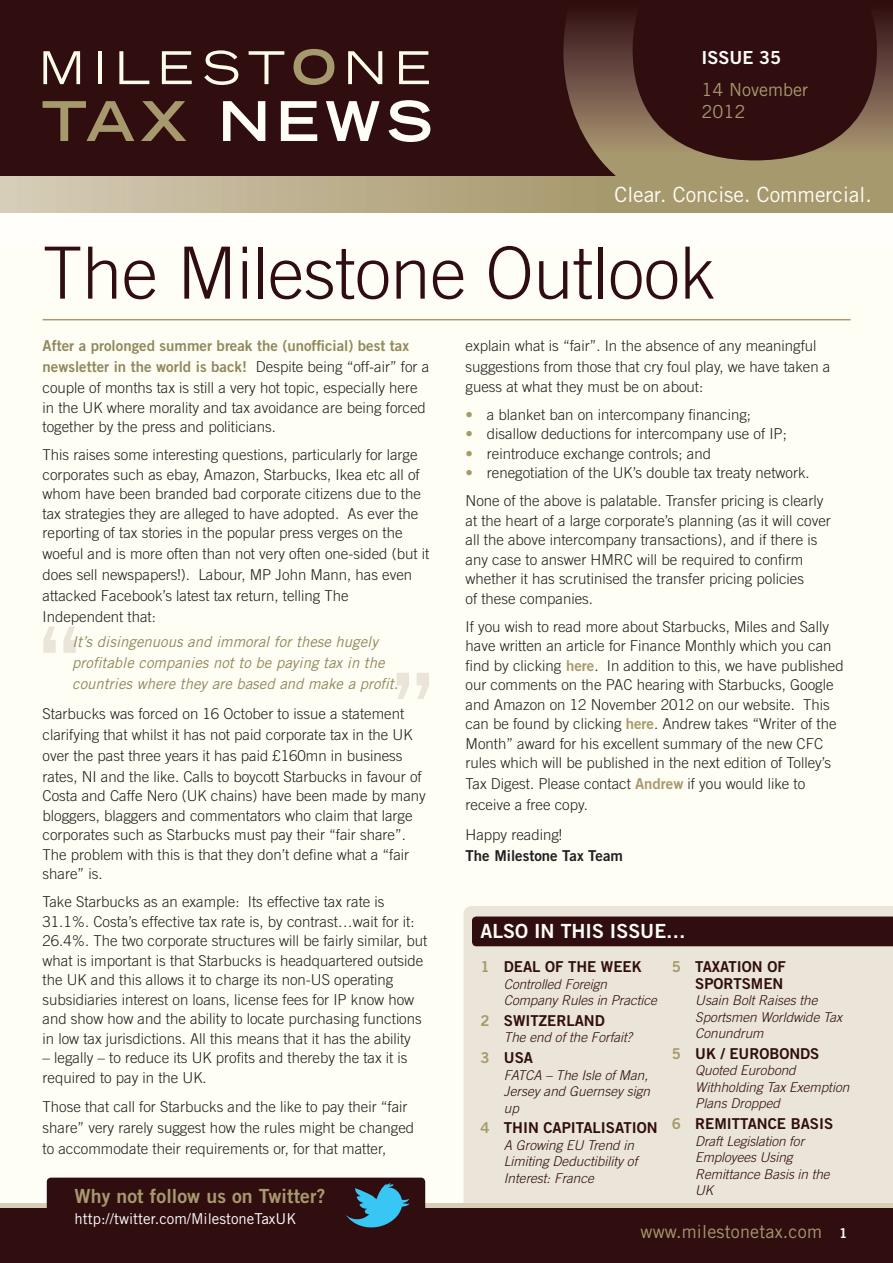
<style>
.page{position:relative;width:893px;height:1263px;background:#fffef4}
.page>*{position:absolute;margin:0;border:0;box-sizing:border-box;transform-origin:0 0}
.t1{font:90px "Trade Gothic LT Std Bd 2";color:#eae5d8}
.t2{font:300 72px "Trade Gothic LT Std";letter-spacing:-.005em;color:#300d0f}
.t3{font:700 expanded 54.75px "Trade Gothic LT Std";letter-spacing:.11em;color:#fffef4}
.t4{font:21px "Trade Gothic LT Std";color:#fffef4}
.t5{font:19.5px "Trade Gothic LT Std Bd 2";letter-spacing:.005em;color:#a7996e}
.t6{font:19.5px "Trade Gothic LT Std Bd 2";color:#fffef4}
.t7{font:18px/21.6px "Trade Gothic LT Std";letter-spacing:.01em;color:#a7996e}
.t8{font:18px "Trade Gothic LT Std Bd 2";color:#fffef4}
.t9{font:300 15px/19.5px "Trade Gothic LT Std";color:#231f20}
.t10{font:italic 15px/21px "Trade Gothic LT Std";color:#90895e}
.t11{font:15px/21px "Trade Gothic LT Std Bd 2";color:#90895e}
.t12{font:15px/16.5px "Trade Gothic LT Std Bd 2";color:#300d0f}
.t13{font:15px "Trade Gothic LT Std";color:#fff}
.t14{font:15px "Trade Gothic LT Std Bd 2";color:#231f20}
.t15{font:italic 300 13.5px/16.5px "Trade Gothic LT Std";color:#300d0f}
.s1{color:#a7996e}
.s2{font-family:"Trade Gothic LT Std";font-weight:300;color:#231f20}
.s3{font-family:"Trade Gothic LT Std Bd 2";font-weight:400;color:#a7996e}
.s4{font-family:"Trade Gothic LT Std Bd 2";font-size:13.5px;color:#fffef4}
</style>
<div class="page">
<div style="left:463px;top:906px;width:430px;height:297px;background:#eae5d8"></div>
<div style="left:472px;top:916px;width:421px;height:30px;background:#300d0f"></div>
<div style="left:0;top:0;width:893px;height:183px;background:#300d0f"></div>
<svg style="left:563px;top:15px;width:330px;height:161px"></svg>
<svg style="left:43px;top:51px;width:37px;height:33px"></svg>
<hr style="left:98px;top:51px;width:4px;height:33px;background:#fffde9">
<svg style="left:119px;top:51px;width:30px;height:33px"></svg>
<svg style="left:162px;top:51px;width:30px;height:33px"></svg>
<svg style="left:204px;top:50px;width:34px;height:35px"></svg>
<svg style="left:249px;top:51px;width:35px;height:33px"></svg>
<svg style="left:293px;top:49px;width:41px;height:36px"></svg>
<svg style="left:348px;top:51px;width:34px;height:33px"></svg>
<svg style="left:399px;top:51px;width:30px;height:33px"></svg>
<hr style="left:43px;top:319px;width:807px;height:1px;background:#a7996e">
<div style="left:0;top:183px;width:893px;height:64px;background:#fffefa"></div>
<svg style="left:0;top:176px;width:893px;height:37px;background:#b6aa86"></svg>
<div style="left:0;top:1208px;width:893px;height:55px;background:#300d0f"></div>
<div style="left:0;top:1203px;width:893px;height:5px;background:#d7ceba"></div>
<div style="left:47px;top:1177px;width:378px;height:60px;background:#300d0f;border-radius:4px"></div>
<svg style="left:346px;top:1183px;width:64px;height:45px"></svg>
<h3 class="t3" style="left:41px;top:86px;width:392px"><span class="s1">TAX</span> NEWS</h3>
<p class="t8" style="left:702px;top:46px;width:19px">Issue</p>
<p class="t8" style="left:759px;top:46px;width:23px">35</p>
<p class="t7" style="left:702px;top:79px;width:108px">14 November<br>2012</p>
<h3 class="t4" style="left:614px;top:182px;width:259px">Clear. Concise. Commercial.</h3>
<h2 class="t2" style="left:43px;top:230px;width:674px">The Milestone Outlook</h2>
<p class="t11" style="left:43px;top:335px;width:388px">After a prolonged summer break the (unofficial) best tax newsletter in the world is back! <span class="s2">Despite being “off-air” for a</span></p>
<p class="t9" style="left:43px;top:378px;width:385px">couple of months tax is still a very hot topic, especially here in the UK where morality and tax avoidance are being forced together by the press and politicians.</p>
<p class="t9" style="left:43px;top:445px;width:380px">This raises some interesting questions, particularly for large corporates such as ebay, Amazon, Starbucks, Ikea etc all of whom have been branded bad corporate citizens due to the tax strategies they are alleged to have adopted. As ever the reporting of tax stories in the popular press verges on the</p>
<p class="t9" style="left:43px;top:543px;width:388px;line-height:21px">woeful and is more often than not very often one-sided (but it does sell newspapers!). Labour, MP John Mann, has even attacked Facebook’s latest tax return, telling The Independent that:</p>
<p class="t10" style="left:72px;top:632px;width:328px">It’s disingenuous and immoral for these hugely profitable companies not to be paying tax in the countries where they are based and make a profit.</p>
<p class="t9" style="left:43px;top:703px;width:381px;line-height:21px">Starbucks was forced on 16 October to issue a statement clarifying that whilst it has not paid corporate tax in the UK over the past three years it has paid £160mn in business rates, NI and the like. Calls to boycott Starbucks in favour of</p>
<p class="t9" style="left:43px;top:786px;width:385px">Costa and Caffe Nero (UK chains) have been made by many bloggers, blaggers and commentators who claim that large corporates such as Starbucks must pay their “fair share”.<br>The problem with this is that they don’t define what a “fair share” is.</p>
<p class="t9" style="left:43px;top:892px;width:386px">Take Starbucks as an example: Its effective tax rate is 31.1%. Costa’s effective tax rate is, by contrast…wait for it:<br>26.4%. The two corporate structures will be fairly similar, but what is important is that Starbucks is headquartered outside the UK and this allows it to charge its non-US operating subsidiaries interest on loans, license fees for IP know how and show how and the ability to locate purchasing functions in low tax jurisdictions. All this means that it has the ability</p>
<p class="t9" style="left:43px;top:1048px;width:367px">– legally – to reduce its UK profits and thereby the tax it is required to pay in the UK.</p>
<p class="t9" style="left:43px;top:1096px;width:373px;line-height:21px">Those that call for Starbucks and the like to pay their “fair share” very rarely suggest how the rules might be changed to accommodate their requirements or, for that matter,</p>
<h1 class="t1" style="left:40px;top:604px;width:41px">“</h1>
<h1 class="t1" style="left:393px;top:650px;width:41px">”</h1>
<h3 class="t5" style="left:74px;top:1184px;width:252px">Why not follow us on Twitter?</h3>
<p class="t13" style="left:74px;top:1210px;width:223px">http://twitter.com/MilestoneTaxUK</p>
<p class="t9" style="left:466px;top:335px;width:366px;line-height:21px">explain what is “fair”. In the absence of any meaningful suggestions from those that cry foul play, we have taken a</p>
<p class="t9" style="left:466px;top:376px;width:239px">guess at what they must be on about:</p>
<p class="t9" style="left:466px;top:404px;width:287px"><span class="s1">•</span> a blanket ban on intercompany financing;</p>
<p class="t9" style="left:466px;top:424px;width:323px"><span class="s1">•</span> disallow deductions for intercompany use of IP;</p>
<p class="t9" style="left:466px;top:443px;width:247px"><span class="s1">•</span> reintroduce exchange controls; and</p>
<p class="t9" style="left:466px;top:458px;width:359px;line-height:28px"><span class="s1">•</span> renegotiation of the UK’s double tax treaty network.<br>None of the above is palatable. Transfer pricing is clearly</p>
<p class="t9" style="left:466px;top:510px;width:367px">at the heart of a large corporate’s planning (as it will cover all the above intercompany transactions), and if there is any case to answer HMRC will be required to confirm whether it has scrutinised the transfer pricing policies<br>of these companies.</p>
<p class="t9" style="left:466px;top:616px;width:380px">If you wish to read more about Starbucks, Miles and Sally have written an article for Finance Monthly which you can find by clicking <span class="s3">here</span>. In addition to this, we have published our comments on the PAC hearing with Starbucks, Google and Amazon on 12 November 2012 on our website. This can be found by clicking <span class="s3">here</span>. Andrew takes “Writer of the Month” award for his excellent summary of the new CFC rules which will be published in the next edition of Tolley’s</p>
<p class="t9" style="left:466px;top:773px;width:341px;line-height:21px">Tax Digest. Please contact <span class="s3">Andrew</span> if you would like to receive a free copy.</p>
<p class="t9" style="left:466px;top:824px;width:98px">Happy reading!</p>
<p class="t14" style="left:466px;top:846px;width:159px">The M ilestone Tax Team</p>
<h3 class="t6" style="left:480px;top:919px;width:207px">ALSO IN THIS ISSUE…</h3>
<p class="t12" style="left:480px;top:958px;width:43px"><span class="s1">1</span> Deal</p>
<p class="t12" style="left:545px;top:958px;width:34px">of the</p>
<p class="t12" style="left:601px;top:958px;width:42px">week</p>
<p class="t15" style="left:504px;top:976px;width:154px">Controlled Foreign<br>Company Rules in Practice</p>
<p class="t12" style="left:480px;top:1012px;width:97px"><span class="s1">2</span> Switzerland</p>
<p class="t15" style="left:504px;top:1029px;width:130px">The end of the Forfait?</p>
<p class="t12" style="left:480px;top:1049px;width:54px"><span class="s1">3</span> USA</p>
<p class="t15" style="left:504px;top:1067px;width:148px">FATCA – The Isle of Man,<br>Jersey and Guernsey sign up</p>
<p class="t12" style="left:480px;top:1119px;width:41px"><span class="s1">4</span> Thin</p>
<p class="t12" style="left:543px;top:1119px;width:37px">capitalisation</p>
<p class="t15" style="left:504px;top:1137px;width:135px">A Growing EU Trend in<br>Limiting Deductibility of<br>Interest: France</p>
<p class="t12" style="left:695px;top:958px;width:92px;text-indent:72px">of<br>Sportsmen</p>
<p class="t15" style="left:695px;top:992px;width:149px">Usain Bolt Raises the<br>Sportsmen Worldwide Tax<br>Conundrum</p>
<p class="t12" style="left:672px;top:1045px;width:119px"><span class="s1">5</span> UK / Eu robonds</p>
<p class="t15" style="left:695px;top:1062px;width:156px">Quoted Eurobond<br>Withholding Tax Exemption<br>Plans Dropped</p>
<p class="t12" style="left:672px;top:1115px;width:22px"><span class="s1">6</span> Re</p>
<p class="t12" style="left:714px;top:1115px;width:22px">mittan</p>
<p class="t12" style="left:768px;top:1115px;width:33px">ce Basis</p>
<p class="t15" style="left:695px;top:1133px;width:136px">Draft Legislation for<br>Employees Using<br>Remittance Basis in the<br>UK</p>
<p class="t12" style="left:672px;top:958px;width:58px"><span class="s1">5</span> Taxation</p>
<p class="t7" style="left:641px;top:1220px;width:208px">www.milestonetax.com <span class="s4">1</span></p>
</div>
